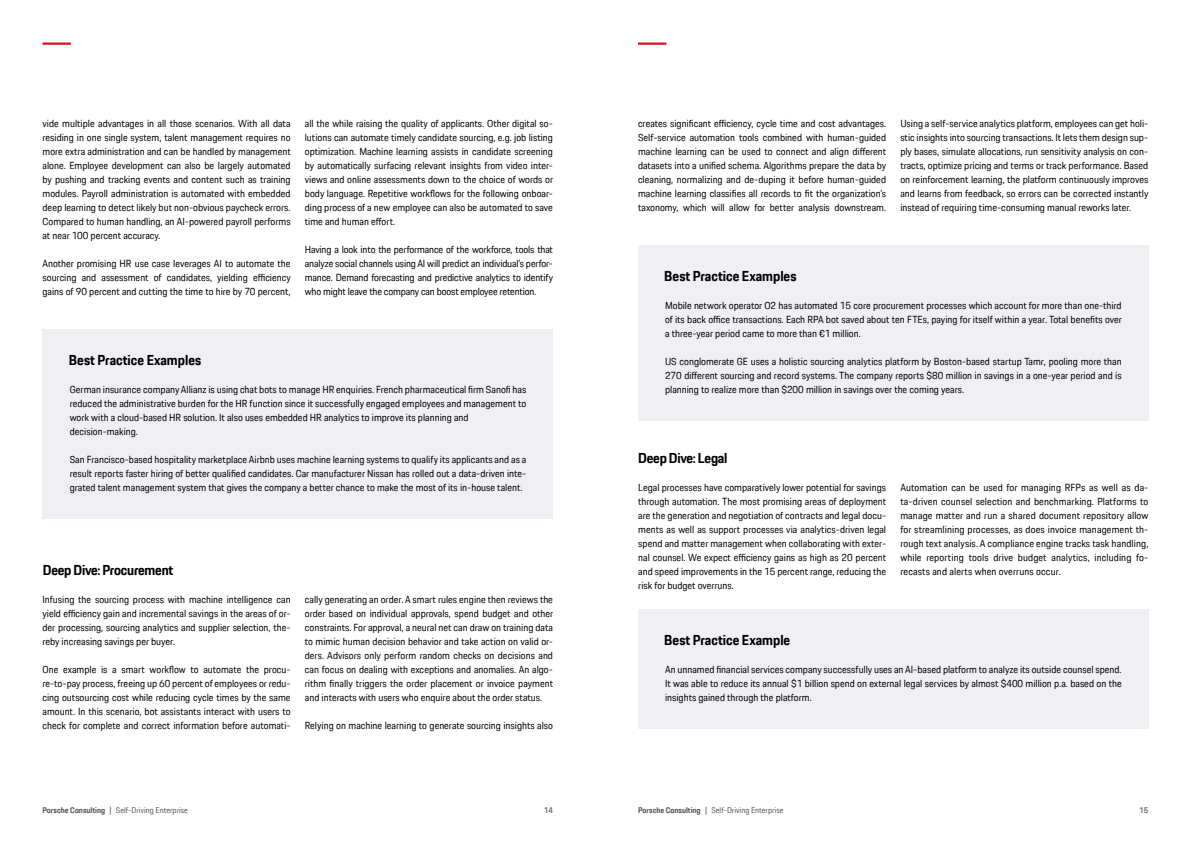
<style>
.page{position:relative;width:1191px;height:842px;background:#fff}
.page>*{position:absolute;margin:0;border:0;box-sizing:border-box;transform-origin:0 0}
.t1{font:700 14px "Porsche Next TT";color:#000}
.t2{font:10px/14px "Porsche Next TT";color:#000;text-align:justify}
.t3{font:8px "Porsche Next TT";color:#575756}
.t4{font:700 8px "Porsche Next TT";color:#727279}
.s1{font-weight:700}
</style>
<div class="page">
<hr style="left:43px;top:43px;width:28px;height:2px;background:#d5111f">
<hr style="left:638px;top:43px;width:28px;height:2px;background:#d5111f">
<div style="left:43px;top:329px;width:510px;height:190px;background:#f0eff4"></div>
<div style="left:638px;top:245px;width:510px;height:176px;background:#f0eff4"></div>
<div style="left:638px;top:609px;width:510px;height:120px;background:#f0eff4"></div>
<p class="t2" style="left:43px;top:116px;width:250px">vide multiple advantages in all those scenarios. With all data residing in one single system, talent management requires no more extra administration and can be handled by management alone. Employee development can also be largely automated by pushing and tracking events and content such as training modules. Payroll administration is automated with embedded deep learning to detect likely but non-obvious paycheck errors.<br>Compared to human handling, an AI-powered payroll performs at near 100 percent accuracy.</p>
<p class="t2" style="left:43px;top:256px;width:250px">Another promising HR use case leverages AI to automate the sourcing and assessment of candidates, yielding efficiency gains of 90 percent and cutting the time to hire by 70 percent,</p>
<p class="t2" style="left:305px;top:116px;width:250px">all the while raising the quality of applicants. Other digital so&shy;lutions can automate timely candidate sourcing, e.g. job listing optimization. Machine learning assists in candidate screening by automatically surfacing relevant insights from video inter&shy;views and online assessments down to the choice of words or body language. Repetitive workflows for the following onboar&shy;ding process of a new employee can also be automated to save time and human effort.</p>
<p class="t2" style="left:305px;top:242px;width:250px">Having a look into the performance of the workforce, tools that analyze social channels using AI will predict an individual’s perfor&shy;mance. Demand forecasting and predictive analytics to identify who might leave the company can boost employee retention.</p>
<h1 class="t1" style="left:69px;top:350px;width:134px">Best Practice Examples</h1>
<p class="t2" style="left:70px;top:382px;width:458px;text-align:left">German insurance company Allianz is using chat bots to manage HR enquiries. French pharmaceutical firm Sanofi has reduced the administrative burden for the HR function since it successfully engaged employees and management to work with a cloud-based HR solution. It also uses embedded HR analytics to improve its planning and decision-making.</p>
<p class="t2" style="left:70px;top:452px;width:458px">San Francisco-based hospitality marketplace Airbnb uses machine learning systems to qualify its applicants and as a result reports faster hiring of better qualified candidates. Car manufacturer Nissan has rolled out a data-driven inte&shy;grated talent management system that gives the company a better chance to make the most of its in-house talent.</p>
<h1 class="t1" style="left:43px;top:560px;width:132px">Deep Dive: Procurement</h1>
<p class="t2" style="left:43px;top:592px;width:250px">Infusing the sourcing process with machine intelligence can yield efficiency gain and incremental savings in the areas of or&shy;der processing, sourcing analytics and supplier selection, the&shy;reby increasing savings per buyer.</p>
<p class="t2" style="left:43px;top:662px;width:250px">One example is a smart workflow to automate the procu&shy;re-to-pay process, freeing up 60 percent of employees or redu&shy;cing outsourcing cost while reducing cycle times by the same amount. In this scenario, bot assistants interact with users to check for complete and correct information before automati-</p>
<p class="t2" style="left:305px;top:592px;width:250px">cally generating an order. A smart rules engine then reviews the order based on individual approvals, spend budget and other constraints. For approval, a neural net can draw on training data to mimic human decision behavior and take action on valid or&shy;ders. Advisors only perform random checks on decisions and can focus on dealing with exceptions and anomalies. An algo&shy;rithm finally triggers the order placement or invoice payment and interacts with users who enquire about the order status.</p>
<p class="t2" style="left:305px;top:718px;width:250px">Relying on machine learning to generate sourcing insights also</p>
<p class="t2" style="left:638px;top:116px;width:250px">creates significant efficiency, cycle time and cost advantages.<br>Self-service automation tools combined with human-guided machine learning can be used to connect and align different datasets into a unified schema. Algorithms prepare the data by cleaning, normalizing and de-duping it before human-guided machine learning classifies all records to fit the organization’s taxonomy, which will allow for better analysis downstream.</p>
<p class="t2" style="left:900px;top:116px;width:250px">Using a self-service analytics platform, employees can get holi&shy;stic insights into sourcing transactions. It lets them design sup&shy;ply bases, simulate allocations, run sensitivity analysis on con&shy;tracts, optimize pricing and terms or track performance. Based on reinforcement learning, the platform continuously improves and learns from feedback, so errors can be corrected instantly instead of requiring time-consuming manual reworks later.</p>
<h1 class="t1" style="left:664px;top:266px;width:134px">Best Practice Examples</h1>
<p class="t2" style="left:665px;top:298px;width:458px">Mobile network operator O2 has automated 15 core procurement processes which account for more than one-third of its back office transactions. Each RPA bot saved about ten FTEs, paying for itself within a year. Total benefits over a three-year period came to more than €1 million.</p>
<p class="t2" style="left:665px;top:354px;width:458px">US conglomerate GE uses a holistic sourcing analytics platform by Boston-based startup Tamr, pooling more than 270 different sourcing and record systems. The company reports $80 million in savings in a one-year period and is planning to realize more than $200 million in savings over the coming years.</p>
<h1 class="t1" style="left:638px;top:448px;width:91px">Deep Dive: Legal</h1>
<p class="t2" style="left:638px;top:480px;width:249px">Legal processes have comparatively lower potential for savings through automation. The most promising areas of deployment are the generation and negotiation of contracts and legal docu&shy;ments as well as support processes via analytics-driven legal spend and matter management when collaborating with exter&shy;nal counsel. We expect efficiency gains as high as 20 percent and speed improvements in the 15 percent range, reducing the risk for budget overruns.</p>
<p class="t2" style="left:900px;top:480px;width:250px">Automation can be used for managing RFPs as well as da&shy;ta-driven counsel selection and benchmarking. Platforms to manage matter and run a shared document repository allow for streamlining processes, as does invoice management th&shy;rough text analysis. A compliance engine tracks task handling, while reporting tools drive budget analytics, including fo&shy;recasts and alerts when overruns occur.</p>
<h1 class="t1" style="left:664px;top:630px;width:127px">Best Practice Example</h1>
<p class="t2" style="left:665px;top:662px;width:458px">An unnamed financial services company successfully uses an AI-based platform to analyze its outside counsel spend.<br>It was able to reduce its annual $1 billion spend on external legal services by almost $400 million p.a. based on the insights gained through the platform.</p>
<p class="t3" style="left:43px;top:804px;width:147px"><span class="s1">Porsche Consulting |</span> Self-Driving Enterprise</p>
<p class="t4" style="left:544px;top:804px;width:10px">14</p>
<p class="t3" style="left:638px;top:804px;width:147px"><span class="s1">Porsche Consulting |</span> Self-Driving Enterprise</p>
<p class="t4" style="left:1139px;top:804px;width:10px">15</p>
</div>
